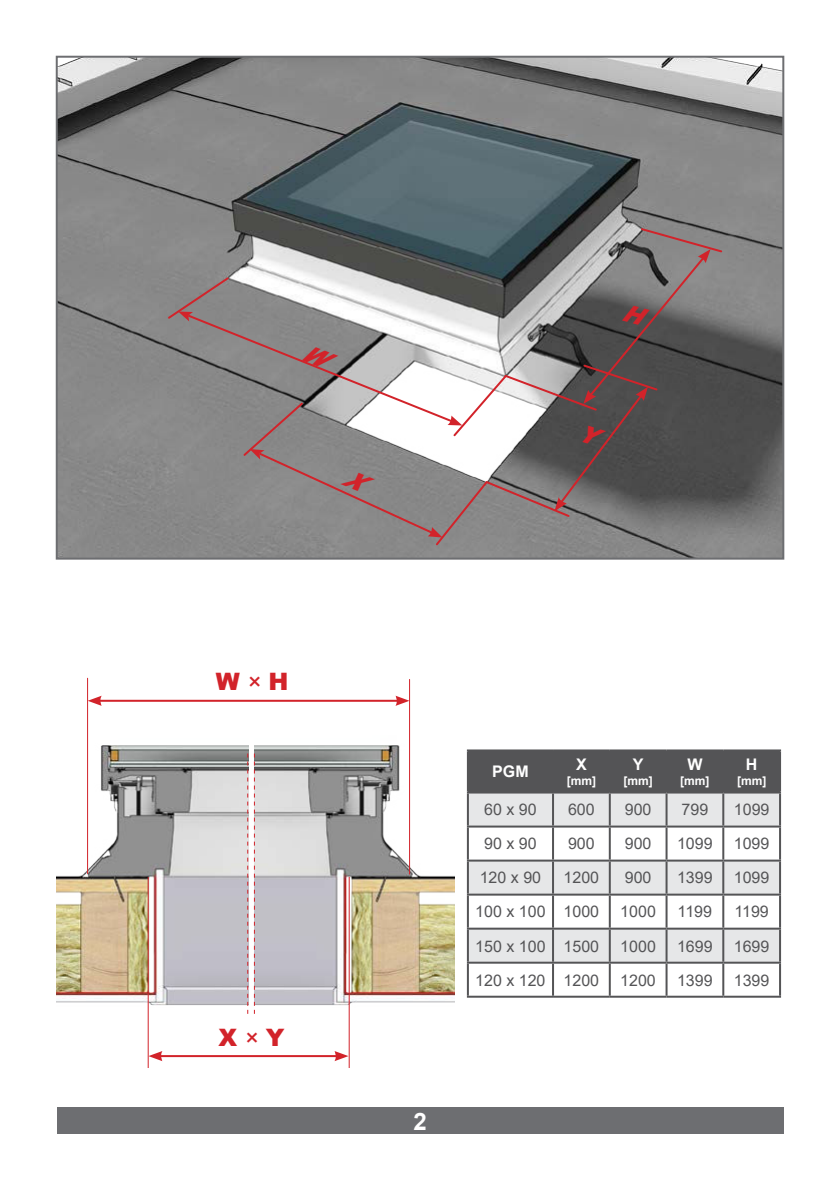
<style>
.page{position:relative;width:840px;height:1191px;background:#fff}
.page>*{position:absolute;margin:0;border:0;box-sizing:border-box;transform-origin:0 0}
.t1{font:900 24px "Arial";color:#d2232a}
.t2{font:700 24px "Arial";color:#fff}
.t3{font:16px "Arial";color:#545456}
.t4{font:700 16px "Arial";color:#fff}
.t5{font:700 12px "Arial";color:#fff}
.s1{font-weight:400}
</style>
<div class="page">
<div style="left:57px;top:1107px;width:725px;height:27px;background:#6d6e71"></div>
<img style="left:254px;top:719px;width:200px;height:305px">
<div style="left:468px;top:751px;width:310px;height:40px;background:#545456"></div>
<div style="left:468px;top:793px;width:310px;height:32px;background:#e6e7e8"></div>
<svg style="left:468px;top:827px;width:310px;height:168px"></svg>
<hr style="left:466px;top:749px;width:86px;height:2px;background:#545456">
<hr style="left:466px;top:751px;width:2px;height:40px;background:#545456">
<hr style="left:552px;top:749px;width:57px;height:2px;background:#545456">
<hr style="left:551px;top:751px;width:2px;height:40px;background:#545456">
<hr style="left:609px;top:749px;width:57px;height:2px;background:#545456">
<hr style="left:608px;top:751px;width:2px;height:40px;background:#545456">
<hr style="left:666px;top:749px;width:57px;height:2px;background:#545456">
<hr style="left:665px;top:751px;width:2px;height:40px;background:#545456">
<hr style="left:723px;top:749px;width:57px;height:2px;background:#545456">
<hr style="left:722px;top:751px;width:2px;height:40px;background:#545456">
<hr style="left:778px;top:751px;width:2px;height:40px;background:#545456">
<hr style="left:466px;top:791px;width:86px;height:2px;background:#545456">
<hr style="left:466px;top:793px;width:2px;height:32px;background:#545456">
<hr style="left:552px;top:791px;width:57px;height:2px;background:#545456">
<hr style="left:551px;top:793px;width:2px;height:32px;background:#545456">
<hr style="left:609px;top:791px;width:57px;height:2px;background:#545456">
<hr style="left:608px;top:793px;width:2px;height:32px;background:#545456">
<hr style="left:466px;top:825px;width:86px;height:2px;background:#545456">
<hr style="left:466px;top:827px;width:2px;height:32px;background:#545456">
<hr style="left:552px;top:825px;width:57px;height:2px;background:#545456">
<hr style="left:551px;top:827px;width:2px;height:32px;background:#545456">
<hr style="left:609px;top:825px;width:57px;height:2px;background:#545456">
<hr style="left:608px;top:827px;width:2px;height:32px;background:#545456">
<hr style="left:466px;top:859px;width:86px;height:2px;background:#545456">
<hr style="left:466px;top:861px;width:2px;height:32px;background:#545456">
<hr style="left:552px;top:859px;width:57px;height:2px;background:#545456">
<hr style="left:551px;top:861px;width:2px;height:32px;background:#545456">
<hr style="left:609px;top:859px;width:57px;height:2px;background:#545456">
<hr style="left:608px;top:861px;width:2px;height:32px;background:#545456">
<hr style="left:466px;top:893px;width:86px;height:2px;background:#545456">
<hr style="left:466px;top:895px;width:2px;height:32px;background:#545456">
<hr style="left:552px;top:893px;width:57px;height:2px;background:#545456">
<hr style="left:551px;top:895px;width:2px;height:32px;background:#545456">
<hr style="left:609px;top:893px;width:57px;height:2px;background:#545456">
<hr style="left:608px;top:895px;width:2px;height:32px;background:#545456">
<hr style="left:466px;top:927px;width:86px;height:2px;background:#545456">
<hr style="left:466px;top:929px;width:2px;height:32px;background:#545456">
<hr style="left:552px;top:927px;width:57px;height:2px;background:#545456">
<hr style="left:551px;top:929px;width:2px;height:32px;background:#545456">
<hr style="left:609px;top:927px;width:57px;height:2px;background:#545456">
<hr style="left:608px;top:929px;width:2px;height:32px;background:#545456">
<hr style="left:466px;top:961px;width:86px;height:2px;background:#545456">
<hr style="left:466px;top:963px;width:2px;height:32px;background:#545456">
<hr style="left:552px;top:961px;width:57px;height:2px;background:#545456">
<hr style="left:551px;top:963px;width:2px;height:32px;background:#545456">
<hr style="left:609px;top:961px;width:57px;height:2px;background:#545456">
<hr style="left:608px;top:963px;width:2px;height:32px;background:#545456">
<hr style="left:466px;top:995px;width:86px;height:2px;background:#545456">
<hr style="left:552px;top:995px;width:57px;height:2px;background:#545456">
<hr style="left:609px;top:995px;width:57px;height:2px;background:#545456">
<hr style="left:666px;top:791px;width:57px;height:2px;background:#545456">
<hr style="left:665px;top:793px;width:2px;height:32px;background:#545456">
<hr style="left:723px;top:791px;width:57px;height:2px;background:#545456">
<hr style="left:722px;top:793px;width:2px;height:32px;background:#545456">
<hr style="left:778px;top:793px;width:2px;height:32px;background:#545456">
<hr style="left:666px;top:825px;width:57px;height:2px;background:#545456">
<hr style="left:665px;top:827px;width:2px;height:32px;background:#545456">
<hr style="left:723px;top:825px;width:57px;height:2px;background:#545456">
<hr style="left:722px;top:827px;width:2px;height:32px;background:#545456">
<hr style="left:778px;top:827px;width:2px;height:32px;background:#545456">
<hr style="left:666px;top:859px;width:57px;height:2px;background:#545456">
<hr style="left:665px;top:861px;width:2px;height:32px;background:#545456">
<hr style="left:723px;top:859px;width:57px;height:2px;background:#545456">
<hr style="left:722px;top:861px;width:2px;height:32px;background:#545456">
<hr style="left:778px;top:861px;width:2px;height:32px;background:#545456">
<hr style="left:666px;top:893px;width:57px;height:2px;background:#545456">
<hr style="left:665px;top:895px;width:2px;height:32px;background:#545456">
<hr style="left:723px;top:893px;width:57px;height:2px;background:#545456">
<hr style="left:722px;top:895px;width:2px;height:32px;background:#545456">
<hr style="left:778px;top:895px;width:2px;height:32px;background:#545456">
<hr style="left:666px;top:927px;width:57px;height:2px;background:#545456">
<hr style="left:665px;top:929px;width:2px;height:32px;background:#545456">
<hr style="left:723px;top:927px;width:57px;height:2px;background:#545456">
<hr style="left:722px;top:929px;width:2px;height:32px;background:#545456">
<hr style="left:778px;top:929px;width:2px;height:32px;background:#545456">
<hr style="left:666px;top:961px;width:57px;height:2px;background:#545456">
<hr style="left:665px;top:963px;width:2px;height:32px;background:#545456">
<hr style="left:723px;top:961px;width:57px;height:2px;background:#545456">
<hr style="left:722px;top:963px;width:2px;height:32px;background:#545456">
<hr style="left:778px;top:963px;width:2px;height:32px;background:#545456">
<hr style="left:666px;top:995px;width:57px;height:2px;background:#545456">
<hr style="left:723px;top:995px;width:57px;height:2px;background:#545456">
<img style="left:57px;top:719px;width:191px;height:305px">
<hr style="left:87px;top:678px;width:1px;height:195px;background:#d2232a">
<hr style="left:148px;top:877px;width:1px;height:191px;background:#d2232a">
<hr style="left:409px;top:679px;width:1px;height:195px;background:#d2232a">
<svg style="left:254px;top:753px;width:1px;height:260px"></svg>
<svg style="left:247px;top:753px;width:1px;height:260px"></svg>
<hr style="left:348px;top:876px;width:1px;height:192px;background:#d2232a">
<hr style="left:99px;top:700px;width:299px;height:2px;background:#d2232a">
<svg style="left:88px;top:695px;width:14px;height:11px"></svg>
<svg style="left:395px;top:695px;width:14px;height:11px"></svg>
<hr style="left:159px;top:1055px;width:178px;height:2px;background:#d2232a">
<svg style="left:148px;top:1051px;width:14px;height:10px"></svg>
<svg style="left:334px;top:1051px;width:14px;height:10px"></svg>
<img style="left:59px;top:59px;width:721px;height:497px">
<div style="left:56px;top:56px;width:727px;height:503px;border:2px solid #6d6e71"></div>
<svg style="left:166px;top:227px;width:557px;height:320px;background:#8b8889"></svg>
<h1 class="t1" style="left:216px;top:668px;width:74px">W <span class="s1">×</span> H</h1>
<h1 class="t1" style="left:218px;top:1024px;width:68px">X <span class="s1">×</span> Y</h1>
<h1 class="t2" style="left:413px;top:1112px;width:15px">2</h1>
<p class="t4" style="left:492px;top:765px;width:38px">PGM</p>
<p class="t4" style="left:575px;top:758px;width:12px">X</p>
<p class="t5" style="left:566px;top:776px;width:31px">[mm]</p>
<p class="t4" style="left:632px;top:758px;width:12px">Y</p>
<p class="t5" style="left:623px;top:776px;width:31px">[mm]</p>
<p class="t4" style="left:687px;top:758px;width:17px">W</p>
<p class="t5" style="left:679px;top:776px;width:31px">[mm]</p>
<p class="t4" style="left:745px;top:758px;width:13px">H</p>
<p class="t5" style="left:736px;top:776px;width:31px">[mm]</p>
<p class="t3" style="left:484px;top:803px;width:54px">60 x 90</p>
<p class="t3" style="left:567px;top:803px;width:28px">600</p>
<p class="t3" style="left:624px;top:803px;width:28px">900</p>
<p class="t3" style="left:681px;top:803px;width:28px">799</p>
<p class="t3" style="left:733px;top:803px;width:37px">1099</p>
<p class="t3" style="left:484px;top:837px;width:54px">90 x 90</p>
<p class="t3" style="left:567px;top:837px;width:28px">900</p>
<p class="t3" style="left:624px;top:837px;width:28px">900</p>
<p class="t3" style="left:676px;top:837px;width:37px">1099</p>
<p class="t3" style="left:733px;top:837px;width:37px">1099</p>
<p class="t3" style="left:479px;top:871px;width:63px">120 x 90</p>
<p class="t3" style="left:563px;top:871px;width:37px">1200</p>
<p class="t3" style="left:624px;top:871px;width:28px">900</p>
<p class="t3" style="left:676px;top:871px;width:37px">1399</p>
<p class="t3" style="left:733px;top:871px;width:37px">1099</p>
<p class="t3" style="left:475px;top:905px;width:125px">100 x 100 1000</p>
<p class="t3" style="left:620px;top:905px;width:37px">1000</p>
<p class="t3" style="left:677px;top:905px;width:36px">1199</p>
<p class="t3" style="left:734px;top:905px;width:36px">1199</p>
<p class="t3" style="left:475px;top:939px;width:125px">150 x 100 1500</p>
<p class="t3" style="left:620px;top:939px;width:37px">1000</p>
<p class="t3" style="left:676px;top:939px;width:37px">1699</p>
<p class="t3" style="left:733px;top:939px;width:37px">1699</p>
<p class="t3" style="left:475px;top:973px;width:125px">120 x 120 1200</p>
<p class="t3" style="left:620px;top:973px;width:37px">1200</p>
<p class="t3" style="left:676px;top:973px;width:37px">1399</p>
<p class="t3" style="left:733px;top:973px;width:37px">1399</p>
</div>
